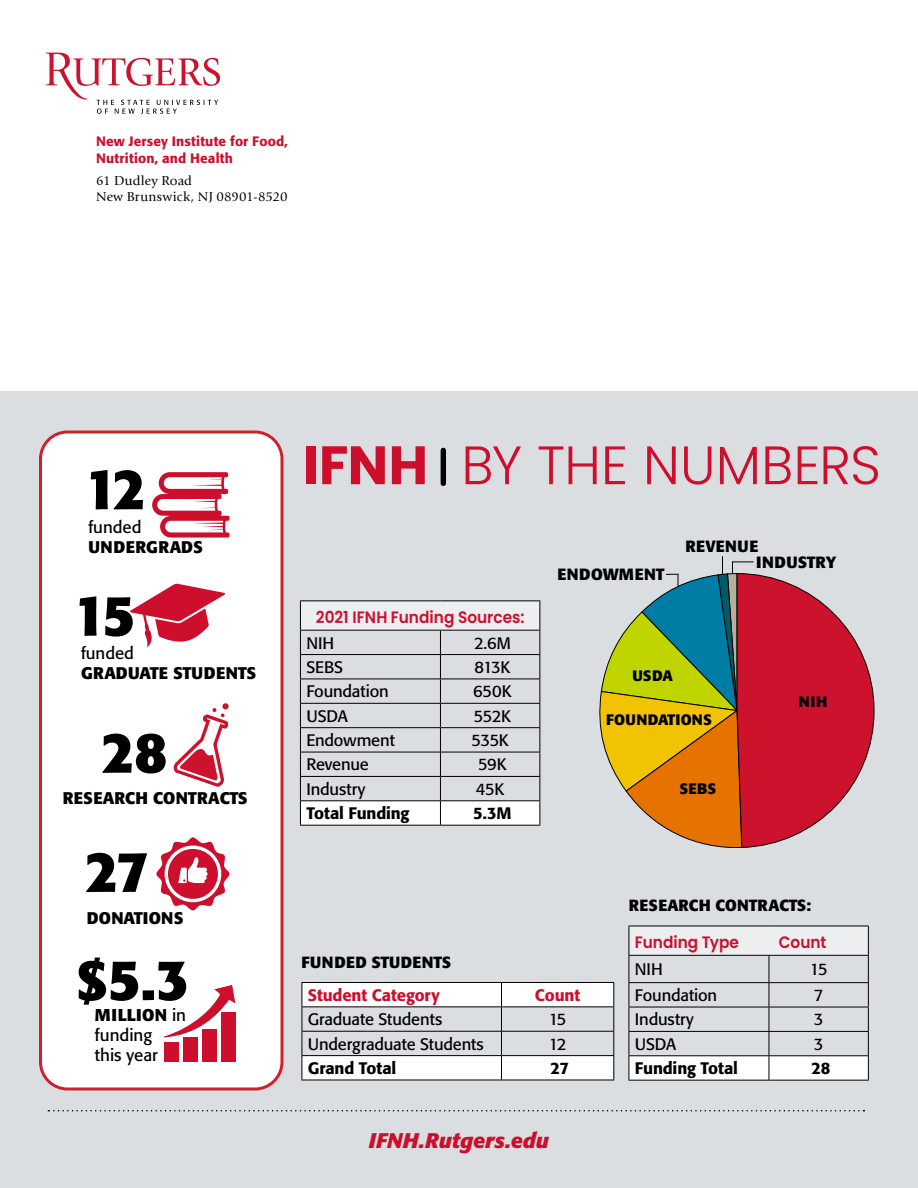
<style>
.page{position:relative;width:918px;height:1188px;background:#fff}
.page>*{position:absolute;margin:0;border:0;box-sizing:border-box;transform-origin:0 0}
.t1{font:700 56.55px "Formata BQ";letter-spacing:-.06em;color:#000}
.program_headers{font:300 54px "Poppins";color:#ce0e2d}
.t2{font:italic 700 21px "Formata BQ";color:#ce0e2d}
.t3{font:16.95px/20.2px "Formata BQ";color:#000}
.t4{font:700 16.95px "Formata BQ";letter-spacing:.02em;color:#000}
.t5{font:700 16.8px/20.1px "Formata BQ";color:#000}
.t6{font:700 16.8px "Formata BQ";letter-spacing:.02em;color:#000}
.t7{font:16.8px "Formata BQ";color:#000}
.body{font:16.5px "Formata BQ";letter-spacing:-.01em;color:#000}
.body-2{font:500 16.5px "Formata BQ";letter-spacing:-.01em;color:#000}
.program_headers-2{font:600 16.5px "Poppins";color:#ce0e2d;scale:.93 1}
.body-3{font:500 16.5px "Formata BQ";letter-spacing:-.005em;color:#ce0e2d}
.t8{font:700 16.2px "Formata BQ";letter-spacing:.02em;color:#000}
.t9{font:700 16.05px "Formata BQ";color:#000}
.t10{font:700 16.05px "Formata BQ";letter-spacing:.02em;color:#000}
.t11{font:700 15px "Formata BQ";letter-spacing:.02em;color:#000}
.t12{font:500 13.5px/16.5px "Formata BQ";letter-spacing:.015em;color:#ce0e2d}
.t13{font:13.5px "Giovanni Std";letter-spacing:.015em;color:#000}
.s1{font-weight:400}
.s2{font-weight:700}
</style>
<div class="page">
<div style="left:0;top:392px;width:918px;height:796px;background:#dbdee0"></div>
<svg style="left:46px;top:52px;width:174px;height:61px"></svg>
<div style="left:40px;top:432px;width:242px;height:657px;background:#fff;border-radius:27px"></div>
<div style="left:39px;top:430px;width:245px;height:660px;border:3px solid #ce202f;border-radius:27px"></div>
<svg style="left:152px;top:472px;width:78px;height:66px"></svg>
<svg style="left:130px;top:584px;width:95px;height:63px"></svg>
<svg style="left:173px;top:703px;width:56px;height:84px"></svg>
<svg style="left:156px;top:837px;width:74px;height:73px"></svg>
<svg style="left:164px;top:985px;width:71px;height:53px"></svg>
<div style="left:221px;top:1013px;width:15px;height:49px;background:#ce0e2d"></div>
<div style="left:202px;top:1029px;width:15px;height:33px;background:#ce0e2d"></div>
<div style="left:183px;top:1037px;width:15px;height:25px;background:#ce0e2d"></div>
<div style="left:164px;top:1043px;width:14px;height:19px;background:#ce0e2d"></div>
<div style="left:441px;top:448px;width:5px;height:38px;background:#000;border-radius:3px"></div>
<hr style="left:300px;top:600px;width:140px;height:1px;background:#000">
<hr style="left:440px;top:600px;width:100px;height:1px;background:#000">
<svg style="left:300px;top:601px;width:241px;height:224px"></svg>
<hr style="left:300px;top:825px;width:140px;height:1px;background:#000">
<hr style="left:440px;top:825px;width:100px;height:1px;background:#000">
<svg style="left:599px;top:556px;width:275px;height:292px"></svg>
<svg style="left:302px;top:982px;width:312px;height:98px"></svg>
<hr style="left:302px;top:1080px;width:199px;height:1px;background:#000">
<hr style="left:501px;top:1080px;width:113px;height:1px;background:#000">
<svg style="left:629px;top:926px;width:240px;height:154px"></svg>
<hr style="left:629px;top:1080px;width:140px;height:1px;background:#000">
<hr style="left:769px;top:1080px;width:100px;height:1px;background:#000">
<svg style="left:48px;top:1110px;width:816px;height:2px"></svg>
<p class="t12" style="left:96px;top:133px;width:193px">New Jersey Institute for Food,<br>Nutrition, and Health</p>
<p class="t13" style="left:96px;top:173px;width:97px">61 Dudley Road</p>
<p class="t13" style="left:96px;top:189px;width:193px">New Brunswick, NJ 08901-8520</p>
<p class="t1" style="left:85px;top:454px;width:63px">12</p>
<p class="t7" style="left:88px;top:516px;width:54px">funded</p>
<p class="t6" style="left:88px;top:536px;width:116px">UNDERGRADS</p>
<p class="t1" style="left:73px;top:580px;width:63px">15</p>
<p class="t5" style="left:81px;top:643px;width:177px"><span class="s1">funded<br></span>GRADUATE STUDENTS</p>
<p class="t1" style="left:102px;top:717px;width:67px">28</p>
<p class="t5" style="left:63px;top:788px;width:186px">RESEARCH CONTRACTS</p>
<p class="t1" style="left:86px;top:836px;width:65px">27</p>
<p class="t6" style="left:87px;top:908px;width:98px">DONATIONS</p>
<p class="t1" style="left:76px;top:945px;width:115px">$5.3</p>
<p class="t4" style="left:95px;top:1004px;width:93px">MILLION <span class="s1">in</span></p>
<p class="t3" style="left:95px;top:1025px;width:65px">funding this year</p>
<p class="program_headers" style="left:303px;top:434px;width:580px"><span class="s2">IFNH</span> BY THE NUMBERS</p>
<p class="program_headers-2" style="left:316px;top:607px;width:226px">2021 IFNH Funding Sources:</p>
<p class="body" style="left:306px;top:633px;width:29px">NIH</p>
<p class="body" style="left:474px;top:633px;width:38px">2.6M</p>
<p class="body" style="left:306px;top:657px;width:38px">SEBS</p>
<p class="body" style="left:475px;top:657px;width:37px">813K</p>
<p class="body" style="left:306px;top:681px;width:84px">Foundation</p>
<p class="body" style="left:473px;top:681px;width:40px">650K</p>
<p class="body" style="left:306px;top:706px;width:43px">USDA</p>
<p class="body" style="left:474px;top:706px;width:39px">552K</p>
<p class="body" style="left:306px;top:730px;width:90px">Endowment</p>
<p class="body" style="left:471px;top:730px;width:39px">535K</p>
<p class="body" style="left:306px;top:755px;width:64px">Revenue</p>
<p class="body" style="left:478px;top:755px;width:30px">59K</p>
<p class="body" style="left:306px;top:779px;width:60px">Industry</p>
<p class="body" style="left:476px;top:779px;width:30px">45K</p>
<p class="body-2" style="left:306px;top:803px;width:105px">Total Funding</p>
<p class="body-2" style="left:473px;top:803px;width:40px">5.3M</p>
<p class="t8" style="left:557px;top:564px;width:109px">ENDOWMENT</p>
<p class="t8" style="left:686px;top:536px;width:74px">REVENUE</p>
<p class="t8" style="left:756px;top:552px;width:82px">INDUSTRY</p>
<p class="t11" style="left:632px;top:666px;width:42px">USDA</p>
<p class="t11" style="left:799px;top:692px;width:30px">NIH</p>
<p class="t11" style="left:606px;top:711px;width:107px">FOUNDATIONS</p>
<p class="t11" style="left:680px;top:780px;width:38px">SEBS</p>
<p class="t10" style="left:302px;top:952px;width:151px">FUNDED STUDENTS</p>
<p class="body-3" style="left:308px;top:985px;width:133px">Student Category</p>
<p class="body-3" style="left:535px;top:985px;width:47px">Count</p>
<p class="body" style="left:308px;top:1009px;width:136px">Graduate Students</p>
<p class="body" style="left:549px;top:1009px;width:19px">15</p>
<p class="body" style="left:308px;top:1034px;width:177px">Undergraduate Students</p>
<p class="body" style="left:549px;top:1034px;width:19px">12</p>
<p class="body-2" style="left:308px;top:1058px;width:90px">Grand Total</p>
<p class="body-2" style="left:551px;top:1058px;width:20px">27</p>
<p class="t2" style="left:369px;top:1127px;width:182px">IFNH.Rutgers.edu</p>
<p class="t9" style="left:629px;top:896px;width:184px">RESEARCH CONTRACTS:</p>
<p class="program_headers-2" style="left:635px;top:932px;width:113px">Funding Type</p>
<p class="program_headers-2" style="left:779px;top:932px;width:53px">Count</p>
<p class="body" style="left:635px;top:959px;width:29px">NIH</p>
<p class="body" style="left:810px;top:959px;width:19px">15</p>
<p class="body" style="left:635px;top:985px;width:84px">Foundation</p>
<p class="body" style="left:814px;top:985px;width:11px">7</p>
<p class="body" style="left:635px;top:1010px;width:60px">Industry</p>
<p class="body" style="left:814px;top:1010px;width:11px">3</p>
<p class="body" style="left:635px;top:1034px;width:43px">USDA</p>
<p class="body" style="left:814px;top:1034px;width:11px">3</p>
<p class="body-2" style="left:635px;top:1058px;width:105px">Funding Total</p>
<p class="body-2" style="left:812px;top:1058px;width:20px">28</p>
</div>
